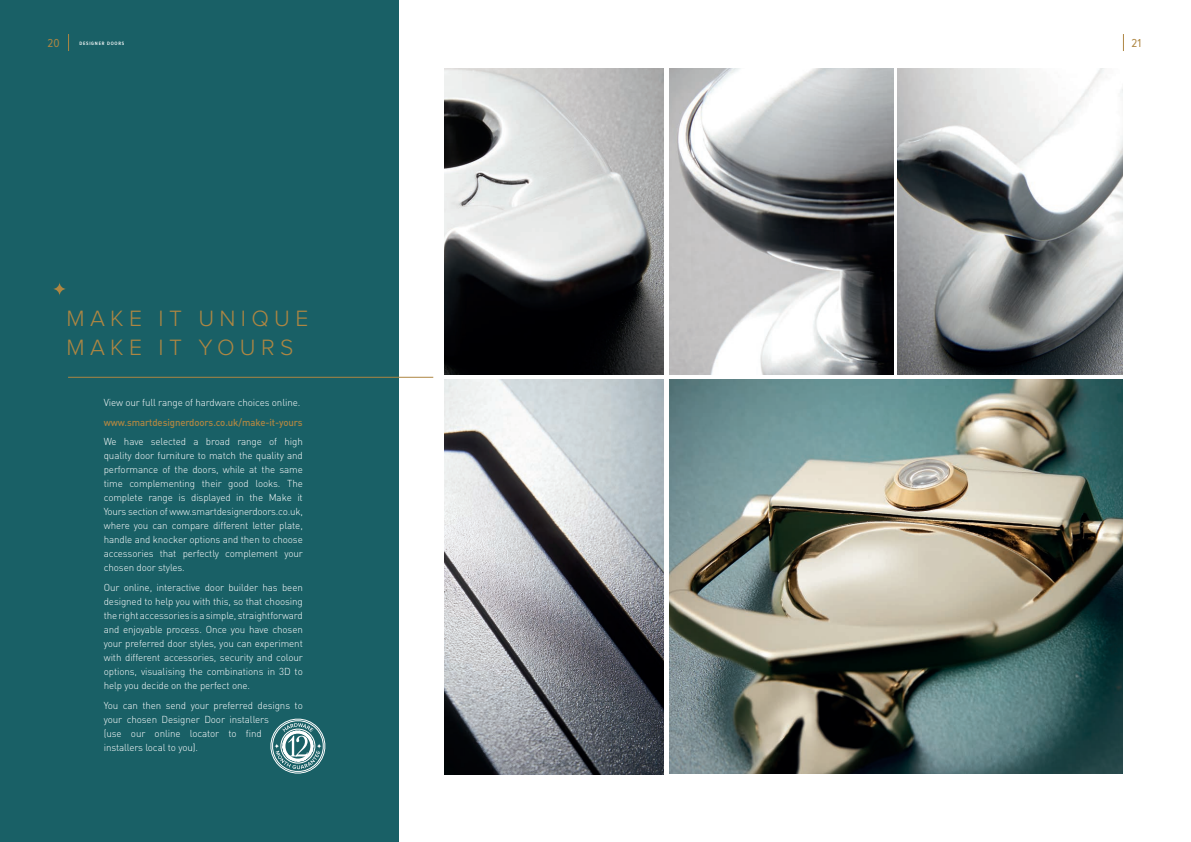
<style>
.page{position:relative;width:1191px;height:842px;background:#fff}
.page>*{position:absolute;margin:0;border:0;box-sizing:border-box;transform-origin:0 0}
.t1{font:300 23px/29px "Proxima Nova";letter-spacing:.23em;color:#ae8642}
.t2{font:12px "Proxima Nova Cond";color:#ae8642}
.t3{font:300 10px/14px "DIN Pro";letter-spacing:-.01em;color:#fff;text-align:justify}
.t4{font:500 10px "DIN Pro";letter-spacing:-.01em;color:#ae8642;scale:.96 1}
.t5{font:600 5px "Proxima Nova Cond";letter-spacing:.15em;color:#fff}
</style>
<div class="page">
<svg style="left:1123px;top:34px;width:1px;height:17px"></svg>
<div style="left:0;top:0;width:398px;height:842px;background:#196066"></div>
<img style="left:897px;top:68px;width:226px;height:306px">
<img style="left:669px;top:68px;width:224px;height:306px">
<svg style="left:68px;top:34px;width:1px;height:17px"></svg>
<hr style="left:68px;top:377px;width:365px;height:1px;background:#ae8642">
<svg style="left:52px;top:282px;width:15px;height:14px"></svg>
<svg style="left:270px;top:718px;width:56px;height:56px"></svg>
<img style="left:669px;top:380px;width:454px;height:394px">
<svg style="left:444px;top:380px;width:219px;height:394px;background:#999ca1"></svg>
<img style="left:444px;top:68px;width:219px;height:306px">
<p class="t2" style="left:47px;top:38px;width:14px">20</p>
<p class="t5" style="left:79px;top:41px;width:46px">DESIGNER DOORS</p>
<h1 class="t1" style="left:67px;top:305px;width:243px">MAKE IT UNIQUE<br>MAKE IT YOURS</h1>
<p class="t3" style="left:104px;top:395px;width:198px">View our full range of hardware choices online.</p>
<p class="t4" style="left:104px;top:415px;width:209px">www.smartdesignerdoors.co.uk/make-it-yours</p>
<p class="t3" style="left:104px;top:434px;width:201px">We have selected a broad range of high quality door furniture to match the quality and performance of the doors, while at the same time complementing their good looks. The complete range is displayed in the Make it Yours section of www.smartdesignerdoors.co.uk, where you can compare different letter plate, handle and knocker options and then to choose accessories that perfectly complement your chosen door styles.</p>
<p class="t3" style="left:104px;top:580px;width:201px">Our online, interactive door builder has been designed to help you with this, so that choosing the right accessories is a simple, straightforward and enjoyable process. Once you have chosen your preferred door styles, you can experiment with different accessories, security and colour options, visualising the combinations in 3D to help you decide on the perfect one.</p>
<p class="t3" style="left:104px;top:698px;width:200px;text-align:left">You can then send your preferred designs to your chosen Designer Door installers<br>(use our online locator to find installers local to you).</p>
<p class="t2" style="left:1131px;top:38px;width:11px">21</p>
</div>
